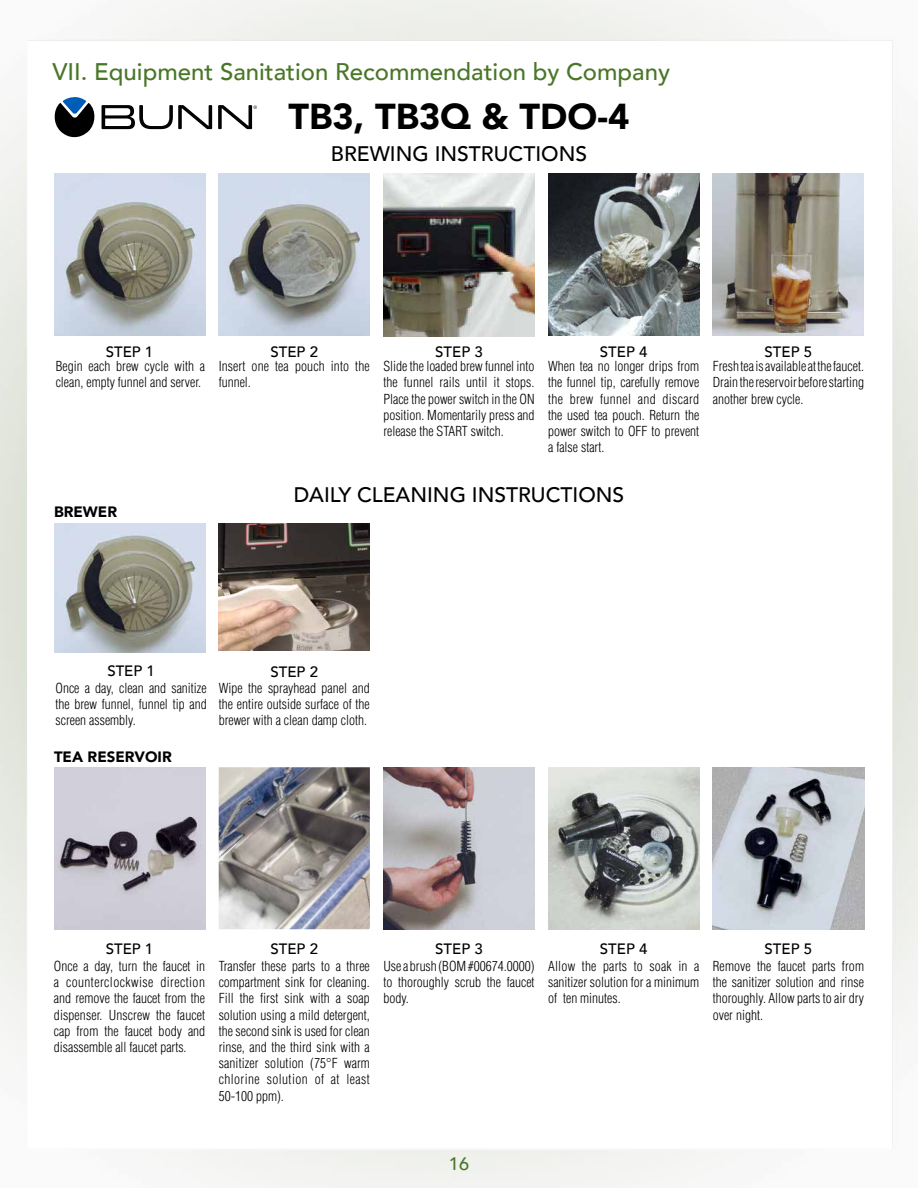
<style>
.page{position:relative;width:918px;height:1188px;background:#fff}
.page>*{position:absolute;margin:0;border:0;box-sizing:border-box;transform-origin:0 0}
.t1{font:900 36px "Avenir";color:#000}
.t2{font:500 24px "Avenir";color:#4a7628}
.t3{font:500 21px "Avenir";color:#000}
.t4{font:500 18px "Avenir";color:#4a7628}
.t5{font:500 15px "Avenir";color:#000}
.t6{font:900 15px "Avenir";color:#000}
.t7{font:300 condensed 13.5px/16.2px "Helvetica";color:#000;text-align:justify}
</style>
<div class="page">
<img style="left:0;top:0;width:918px;height:1188px">
<img style="left:54px;top:174px;width:151px;height:162px">
<img style="left:219px;top:174px;width:151px;height:162px">
<img style="left:383px;top:174px;width:152px;height:162px">
<img style="left:548px;top:174px;width:151px;height:162px">
<img style="left:713px;top:174px;width:151px;height:162px">
<img style="left:54px;top:767px;width:151px;height:162px">
<img style="left:219px;top:767px;width:151px;height:162px">
<img style="left:383px;top:767px;width:152px;height:162px">
<img style="left:548px;top:767px;width:151px;height:162px">
<img style="left:713px;top:767px;width:151px;height:162px">
<svg style="left:52px;top:97px;width:160px;height:43px"></svg>
<svg style="left:218px;top:105px;width:39px;height:24px"></svg>
<img style="left:54px;top:524px;width:151px;height:128px">
<img style="left:219px;top:524px;width:151px;height:126px">
<h2 class="t2" style="left:52px;top:50px;width:619px">VII. Equipment Sanitation Recommendation by Company</h2>
<h1 class="t1" style="left:288px;top:86px;width:343px">TB3, TB3Q &amp; TDO-4</h1>
<h3 class="t3" style="left:331px;top:135px;width:258px">BREWING INSTRUCTIONS</h3>
<p class="t5" style="left:106px;top:339px;width:49px">STEP 1</p>
<p class="t5" style="left:271px;top:339px;width:49px">STEP 2</p>
<p class="t5" style="left:435px;top:339px;width:49px">STEP 3</p>
<p class="t5" style="left:600px;top:339px;width:49px">STEP 4</p>
<p class="t7" style="left:219px;top:358px;width:153px">Insert one tea pouch into the funnel.</p>
<p class="t7" style="left:383px;top:358px;width:153px">Slide the loaded brew funnel into the funnel rails until it stops.<br>Place the power switch in the ON position. Momentarily press and release the START switch.</p>
<p class="t7" style="left:56px;top:358px;width:151px">Begin each brew cycle with a clean, empty funnel and server.</p>
<p class="t7" style="left:548px;top:358px;width:153px">When tea no longer drips from the funnel tip, carefully remove the brew funnel and discard the used tea pouch. Return the power switch to OFF to prevent a false start.</p>
<p class="t6" style="left:54px;top:499px;width:65px">BREWER</p>
<h3 class="t3" style="left:294px;top:477px;width:332px">DAILY CLEANING INSTRUCTIONS</h3>
<p class="t5" style="left:765px;top:339px;width:49px">STEP 5</p>
<p class="t7" style="left:713px;top:358px;width:153px">Fresh tea is available at the faucet.<br>Drain the reservoir before starting another brew cycle.</p>
<p class="t5" style="left:107px;top:658px;width:49px">STEP 1</p>
<p class="t7" style="left:56px;top:680px;width:153px">Once a day, clean and sanitize the brew funnel, funnel tip and screen assembly.</p>
<p class="t7" style="left:219px;top:680px;width:153px">Wipe the sprayhead panel and the entire outside surface of the brewer with a clean damp cloth.</p>
<p class="t5" style="left:271px;top:659px;width:49px">STEP 2</p>
<p class="t6" style="left:54px;top:744px;width:119px">TEA RESERVOIR</p>
<p class="t5" style="left:106px;top:936px;width:49px">STEP 1</p>
<p class="t5" style="left:271px;top:936px;width:49px">STEP 2</p>
<p class="t5" style="left:435px;top:936px;width:49px">STEP 3</p>
<p class="t5" style="left:600px;top:936px;width:49px">STEP 4</p>
<p class="t7" style="left:54px;top:958px;width:153px">Once a day, turn the faucet in a counterclockwise direction and remove the faucet from the dispenser. Unscrew the faucet cap from the faucet body and disassemble all faucet parts.</p>
<p class="t7" style="left:548px;top:958px;width:153px">Allow the parts to soak in a sanitizer solution for a minimum of ten minutes.</p>
<p class="t7" style="left:219px;top:958px;width:153px">Transfer these parts to a three compartment sink for cleaning.<br>Fill the first sink with a soap solution using a mild detergent, the second sink is used for clean rinse, and the third sink with a sanitizer solution (75°F warm chlorine solution of at least 50-100 ppm).</p>
<p class="t7" style="left:383px;top:958px;width:153px">Use a brush (BOM #00674.0000) to thoroughly scrub the faucet body.</p>
<p class="t5" style="left:765px;top:936px;width:49px">STEP 5</p>
<p class="t7" style="left:713px;top:958px;width:153px">Remove the faucet parts from the sanitizer solution and rinse thoroughly. Allow parts to air dry over night.</p>
<h3 class="t4" style="left:449px;top:1148px;width:22px">16</h3>
</div>
